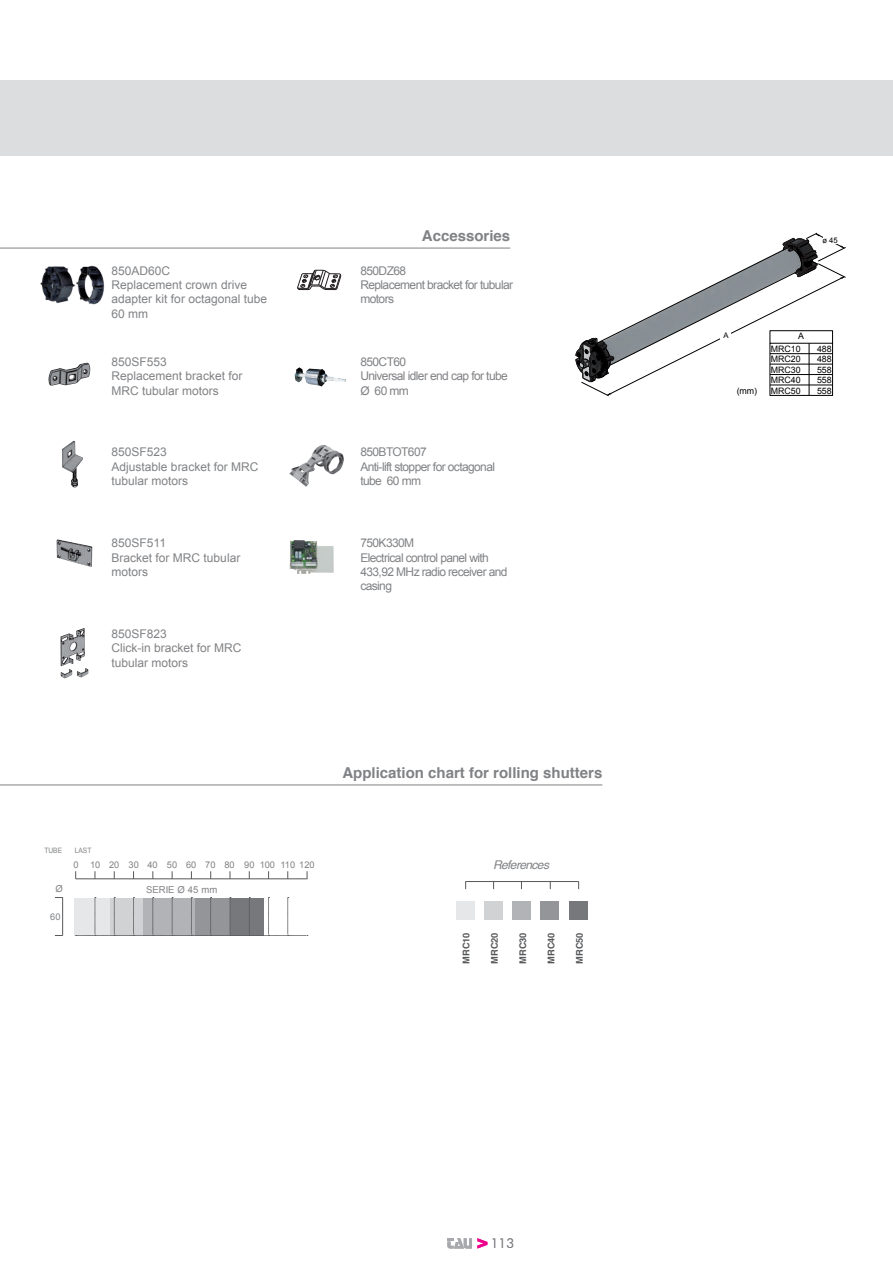
<style>
.page{position:relative;width:893px;height:1263px;background:#fff}
.page>*{position:absolute;margin:0;border:0;box-sizing:border-box;transform-origin:0 0}
.t1{font:700 15px "Helvetica";color:#808285}
.t2{font:300 13.5px "Futura BT";color:#808285}
.t3{font:12px/14.4px "Arial";color:#808285}
.t4{font:12px/14.4px "Arial";letter-spacing:-.05em;color:#808285}
.t5{font:italic 12px "Helvetica";letter-spacing:-.05em;color:#808285}
.t6{font:9.6px "Arial";color:#808285}
.t7{font:9.3px "Arial";color:#808285}
.t8{font:700 9.3px "Helvetica";color:#57585a}
.t9{font:8.85px/12.1px "Arial";color:#000}
.t10{font:7.65px "Arial";color:#000}
.t11{font:7.35px "Arial";color:#808285;scale:.9 1}
</style>
<div class="page">
<svg style="left:447px;top:1238px;width:40px;height:10px"></svg>
<div style="left:0;top:80px;width:893px;height:76px;background:#dcdddf"></div>
<hr style="left:0;top:248px;width:510px;height:1px;background:#808285">
<hr style="left:0;top:785px;width:602px;height:1px;background:#808285">
<img style="left:40px;top:266px;width:34px;height:38px">
<img style="left:74px;top:265px;width:31px;height:40px">
<img style="left:294px;top:367px;width:52px;height:20px">
<img style="left:48px;top:364px;width:32px;height:18px">
<img style="left:57px;top:539px;width:35px;height:28px">
<svg style="left:297px;top:270px;width:44px;height:20px"></svg>
<img style="left:61px;top:628px;width:27px;height:49px">
<img style="left:62px;top:441px;width:21px;height:46px">
<img style="left:289px;top:445px;width:55px;height:42px">
<img style="left:289px;top:540px;width:45px;height:34px">
<svg style="left:576px;top:233px;width:270px;height:163px"></svg>
<div style="left:721px;top:331px;width:10px;height:9px;background:#fff"></div>
<hr style="left:770px;top:353px;width:62px;height:1px;background:#000">
<hr style="left:770px;top:364px;width:62px;height:1px;background:#000">
<hr style="left:770px;top:374px;width:62px;height:1px;background:#000">
<hr style="left:770px;top:385px;width:62px;height:1px;background:#000">
<hr style="left:809px;top:343px;width:1px;height:52px;background:#000">
<hr style="left:465px;top:881px;width:114px;height:1px;background:#57585a">
<div style="left:484px;top:901px;width:19px;height:18px;background:#d1d2d4"></div>
<div style="left:456px;top:901px;width:19px;height:18px;background:#e6e7e9"></div>
<div style="left:512px;top:901px;width:19px;height:18px;background:#b2b3b7"></div>
<div style="left:541px;top:901px;width:18px;height:18px;background:#939598"></div>
<div style="left:569px;top:901px;width:19px;height:18px;background:#76787b"></div>
<div style="left:74px;top:898px;width:36px;height:37px;background:#e6e7e9"></div>
<svg style="left:76px;top:897px;width:232px;height:39px"></svg>
<hr style="left:76px;top:878px;width:231px;height:1px;background:#57585a">
<hr style="left:62px;top:897px;width:1px;height:38px;background:#57585a">
<p class="t1" style="left:422px;top:223px;width:90px">Accessories</p>
<p class="t3" style="left:112px;top:263px;width:157px">850AD60C<br>Replacement crown drive adapter kit for octagonal tube<br>60 mm</p>
<p class="t3" style="left:112px;top:355px;width:132px">850SF553<br>Replacement bracket for<br>MRC tubular motors</p>
<p class="t4" style="left:360px;top:263px;width:154px">850DZ68<br>Replacement bracket for tubular motors</p>
<p class="t4" style="left:360px;top:355px;width:149px">850CT60<br>Universal idler end cap for tube<br>Ø 60 mm</p>
<p class="t3" style="left:112px;top:445px;width:148px">850SF523<br>Adjustable bracket for MRC tubular motors</p>
<p class="t4" style="left:360px;top:445px;width:136px">850BTOT607<br>Anti-lift stopper for octagonal tube 60 mm</p>
<p class="t3" style="left:112px;top:536px;width:130px">850SF511<br>Bracket for MRC tubular motors</p>
<p class="t4" style="left:360px;top:536px;width:149px">750K330M<br>Electrical control panel with<br>433,92 MHz radio receiver and casing</p>
<p class="t3" style="left:112px;top:627px;width:132px">850SF823<br>Click-in bracket for MRC tubular motors</p>
<p class="t11" style="left:44px;top:845px;width:21px">TUBE</p>
<p class="t11" style="left:75px;top:845px;width:20px">LAST</p>
<p class="t6" style="left:56px;top:882px;width:9px">Ø</p>
<p class="t7" style="left:50px;top:911px;width:12px">60</p>
<p class="t7" style="left:73px;top:859px;width:243px">0 10 20 30 40 50 60 70 80 90 100 110 120</p>
<p class="t6" style="left:146px;top:883px;width:73px">SERIE Ø 45 mm</p>
<p class="t1" style="left:342px;top:760px;width:262px">Application chart for rolling shutters</p>
<p class="t5" style="left:493px;top:855px;width:57px">References</p>
<p class="t8" style="left:459px;top:964px;width:33px;rotate:-90deg">MRC10</p>
<p class="t8" style="left:487px;top:964px;width:33px;rotate:-90deg">MRC20</p>
<p class="t8" style="left:515px;top:964px;width:33px;rotate:-90deg">MRC30</p>
<p class="t8" style="left:544px;top:964px;width:33px;rotate:-90deg">MRC40</p>
<p class="t8" style="left:572px;top:964px;width:33px;rotate:-90deg">MRC50</p>
<p class="t2" style="left:491px;top:1235px;width:25px">113</p>
<p class="t10" style="left:822px;top:235px;width:17px">ø 45</p>
<p class="t10" style="left:723px;top:330px;width:7px">A</p>
<p class="t9" style="left:771px;top:330px;width:35px;text-indent:28px">A<br>MRC10</p>
<p class="t9" style="left:817px;top:342px;width:16px">488</p>
<p class="t9" style="left:771px;top:353px;width:31px">MRC20</p>
<p class="t9" style="left:817px;top:353px;width:16px">488</p>
<p class="t9" style="left:771px;top:364px;width:31px">MRC30</p>
<p class="t9" style="left:817px;top:364px;width:16px">558</p>
<p class="t9" style="left:771px;top:374px;width:31px">MRC40</p>
<p class="t9" style="left:817px;top:374px;width:16px">558</p>
<p class="t9" style="left:737px;top:385px;width:66px">(mm) MRC50</p>
<p class="t9" style="left:817px;top:385px;width:16px">558</p>
</div>
